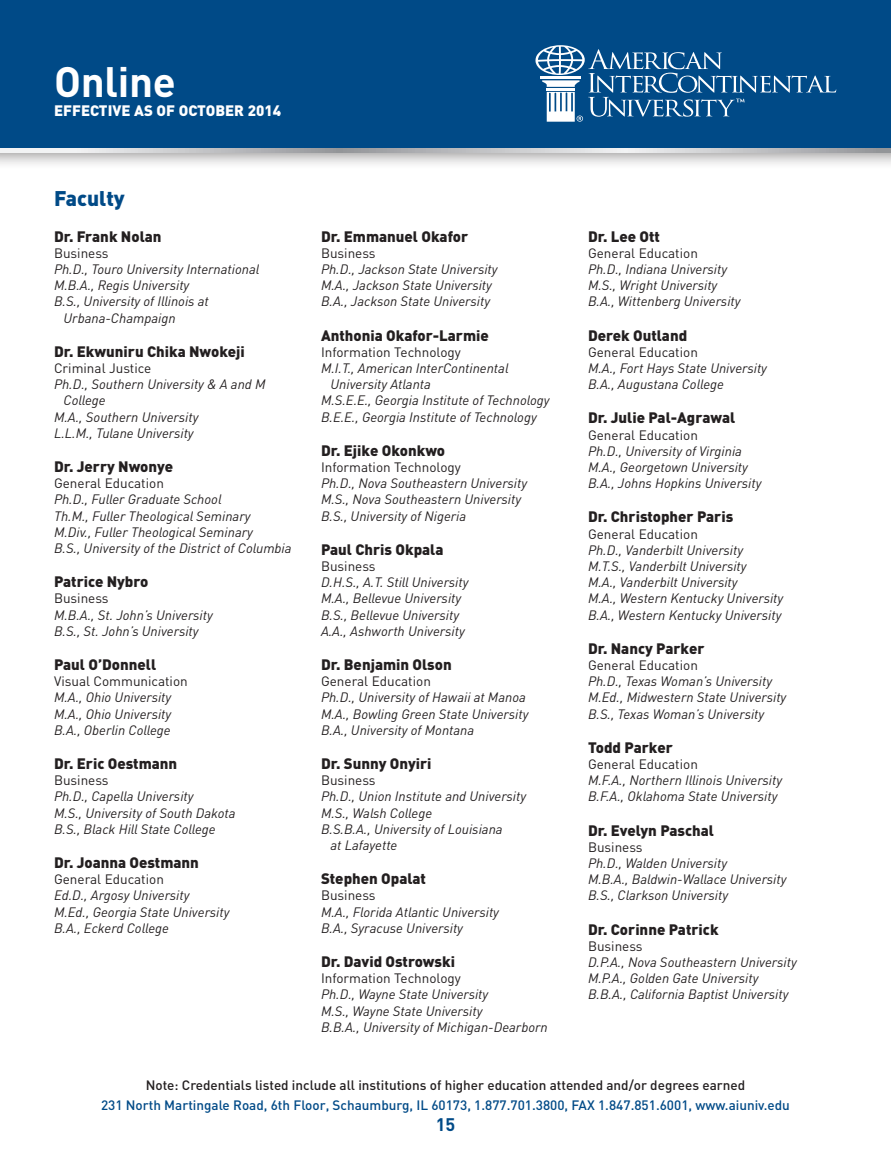
<style>
.page{position:relative;width:891px;height:1161px;background:#fff}
.page>*{position:absolute;margin:0;border:0;box-sizing:border-box;transform-origin:0 0}
.t1{font:700 42px "DIN";letter-spacing:-.005em;color:#fff}
.t2{font:900 21px "DIN";color:#004a87}
.t3{font:700 18px "DIN";color:#004a87}
.t4{font:900 15px "DIN";color:#231f20}
.t5{font:900 15px "DIN";color:#fff}
.t6{font:italic 13.5px/16.2px "DINOT";color:#231f20}
.t7{font:13.5px "DIN";color:#231f20}
.t8{font:500 13.5px "DIN";color:#004a87}
.t9{font:500 13.5px "DIN";color:#231f20}
</style>
<div class="page">
<div style="left:0;top:0;width:891px;height:171px;background:#231f20;opacity:.5"></div>
<div style="left:0;top:0;width:891px;height:149px;background:#004a87"></div>
<svg style="left:536px;top:45px;width:300px;height:77px"></svg>
<svg style="left:0;top:149px;width:891px;height:4px;background:#c5c6c8"></svg>
<h1 class="t1" style="left:54px;top:53px;width:123px">Online</h1>
<p class="t5" style="left:54px;top:101px;width:229px">EFFECTIVE AS OF OCTOBER 2014</p>
<h2 class="t2" style="left:54px;top:184px;width:72px">Faculty</h2>
<p class="t4" style="left:54px;top:226px;width:109px">Dr. Frank Nolan</p>
<p class="t7" style="left:54px;top:245px;width:56px">Business</p>
<p class="t6" style="left:54px;top:261px;width:207px">Ph.D., Touro University International</p>
<p class="t6" style="left:54px;top:277px;width:137px">M.B.A., Regis University</p>
<p class="t6" style="left:54px;top:293px;width:156px">B.S., University of Illinois at</p>
<p class="t6" style="left:64px;top:309px;width:114px">Urbana-Champaign</p>
<p class="t4" style="left:54px;top:341px;width:192px">Dr. Ekwuniru Chika Nwokeji</p>
<p class="t7" style="left:54px;top:361px;width:99px">Criminal Justice</p>
<p class="t6" style="left:54px;top:376px;width:213px">Ph.D., Southern University &amp; A and M</p>
<p class="t6" style="left:64px;top:392px;width:44px">College</p>
<p class="t6" style="left:54px;top:408px;width:146px">M.A., Southern University</p>
<p class="t6" style="left:54px;top:425px;width:141px">L.L.M., Tulane University</p>
<p class="t4" style="left:54px;top:457px;width:121px">Dr. Jerry Nwonye</p>
<p class="t7" style="left:54px;top:476px;width:111px">General Education</p>
<p class="t6" style="left:54px;top:491px;width:239px">Ph.D., Fuller Graduate School<br>Th.M., Fuller Theological Seminary<br>M.Div., Fuller Theological Seminary<br>B.S., University of the District of Columbia</p>
<p class="t4" style="left:54px;top:572px;width:96px">Patrice Nybro</p>
<p class="t7" style="left:54px;top:591px;width:56px">Business</p>
<p class="t6" style="left:54px;top:606px;width:160px">M.B.A., St. John’s University<br>B.S., St. John’s University</p>
<p class="t4" style="left:54px;top:655px;width:104px">Paul O’Donnell</p>
<p class="t7" style="left:54px;top:674px;width:135px">Visual Communication</p>
<p class="t6" style="left:54px;top:689px;width:119px;text-align:justify">M.A., Ohio University M.A., Ohio University B.A., Oberlin College</p>
<p class="t4" style="left:54px;top:754px;width:125px">Dr. Eric Oestmann</p>
<p class="t7" style="left:54px;top:773px;width:56px">Business</p>
<p class="t6" style="left:54px;top:788px;width:183px">Ph.D., Capella University<br>M.S., University of South Dakota<br>B.S., Black Hill State College</p>
<p class="t4" style="left:54px;top:853px;width:146px">Dr. Joanna Oestmann</p>
<p class="t7" style="left:54px;top:872px;width:111px">General Education</p>
<p class="t6" style="left:54px;top:887px;width:177px">Ed.D., Argosy University<br>M.Ed., Georgia State University<br>B.A., Eckerd College</p>
<p class="t4" style="left:321px;top:226px;width:149px">Dr. Emmanuel Okafor</p>
<p class="t7" style="left:321px;top:245px;width:56px">Business</p>
<p class="t6" style="left:321px;top:261px;width:178px">Ph.D., Jackson State University<br>M.A., Jackson State University<br>B.A., Jackson State University</p>
<p class="t4" style="left:321px;top:325px;width:169px">Anthonia Okafor-Larmie</p>
<p class="t7" style="left:321px;top:344px;width:141px">Information Technology</p>
<p class="t6" style="left:321px;top:360px;width:189px">M.I.T., American InterContinental</p>
<p class="t6" style="left:331px;top:376px;width:102px">University Atlanta</p>
<p class="t6" style="left:321px;top:392px;width:230px">M.S.E.E., Georgia Institute of Technology</p>
<p class="t6" style="left:321px;top:408px;width:217px">B.E.E., Georgia Institute of Technology</p>
<p class="t4" style="left:321px;top:440px;width:126px">Dr. Ejike Okonkwo</p>
<p class="t7" style="left:321px;top:460px;width:141px">Information Technology</p>
<p class="t6" style="left:321px;top:475px;width:208px">Ph.D., Nova Southeastern University<br>M.S., Nova Southeastern University<br>B.S., University of Nigeria</p>
<p class="t4" style="left:321px;top:539px;width:124px">Paul Chris Okpala</p>
<p class="t7" style="left:321px;top:559px;width:56px">Business</p>
<p class="t6" style="left:321px;top:574px;width:149px">D.H.S., A.T. Still University<br>M.A., Bellevue University<br>B.S., Bellevue University<br>A.A., Ashworth University</p>
<p class="t4" style="left:321px;top:655px;width:132px">Dr. Benjamin Olson</p>
<p class="t7" style="left:321px;top:674px;width:111px">General Education</p>
<p class="t6" style="left:321px;top:689px;width:209px">Ph.D., University of Hawaii at Manoa<br>M.A., Bowling Green State University<br>B.A., University of Montana</p>
<p class="t4" style="left:321px;top:754px;width:112px">Dr. Sunny Onyiri</p>
<p class="t7" style="left:321px;top:773px;width:56px">Business</p>
<p class="t6" style="left:321px;top:788px;width:207px">Ph.D., Union Institute and University</p>
<p class="t6" style="left:321px;top:804px;width:113px">M.S., Walsh College</p>
<p class="t6" style="left:321px;top:821px;width:183px">B.S.B.A., University of Louisiana</p>
<p class="t6" style="left:331px;top:837px;width:68px">at Lafayette</p>
<p class="t4" style="left:321px;top:869px;width:106px">Stephen Opalat</p>
<p class="t7" style="left:321px;top:888px;width:56px">Business</p>
<p class="t6" style="left:321px;top:903px;width:180px">M.A., Florida Atlantic University<br>B.A., Syracuse University</p>
<p class="t4" style="left:321px;top:952px;width:136px">Dr. David Ostrowski</p>
<p class="t7" style="left:321px;top:971px;width:141px">Information Technology</p>
<p class="t6" style="left:321px;top:986px;width:228px">Ph.D., Wayne State University<br>M.S., Wayne State University<br>B.B.A., University of Michigan-Dearborn</p>
<p class="t4" style="left:588px;top:226px;width:74px">Dr. Lee Ott</p>
<p class="t7" style="left:588px;top:245px;width:111px">General Education</p>
<p class="t6" style="left:588px;top:261px;width:154px">Ph.D., Indiana University<br>M.S., Wright University<br>B.A., Wittenberg University</p>
<p class="t4" style="left:588px;top:325px;width:101px">Derek Outland</p>
<p class="t7" style="left:588px;top:344px;width:111px">General Education</p>
<p class="t6" style="left:588px;top:360px;width:181px">M.A., Fort Hays State University<br>B.A., Augustana College</p>
<p class="t4" style="left:588px;top:408px;width:149px">Dr. Julie Pal-Agrawal</p>
<p class="t7" style="left:588px;top:427px;width:111px">General Education</p>
<p class="t6" style="left:588px;top:443px;width:175px">Ph.D., University of Virginia<br>M.A., Georgetown University<br>B.A., Johns Hopkins University</p>
<p class="t4" style="left:588px;top:507px;width:147px">Dr. Christopher Paris</p>
<p class="t7" style="left:588px;top:526px;width:111px">General Education</p>
<p class="t6" style="left:588px;top:542px;width:197px">Ph.D., Vanderbilt University<br>M.T.S., Vanderbilt University<br>M.A., Vanderbilt University<br>M.A., Western Kentucky University<br>B.A., Western Kentucky University</p>
<p class="t4" style="left:588px;top:638px;width:118px">Dr. Nancy Parker</p>
<p class="t7" style="left:588px;top:658px;width:111px">General Education</p>
<p class="t6" style="left:588px;top:673px;width:200px">Ph.D., Texas Woman’s University<br>M.Ed., Midwestern State University<br>B.S., Texas Woman’s University</p>
<p class="t4" style="left:588px;top:737px;width:86px">Todd Parker</p>
<p class="t7" style="left:588px;top:757px;width:111px">General Education</p>
<p class="t6" style="left:588px;top:772px;width:196px">M.F.A., Northern Illinois University<br>B.F.A., Oklahoma State University</p>
<p class="t4" style="left:588px;top:820px;width:128px">Dr. Evelyn Paschal</p>
<p class="t7" style="left:588px;top:839px;width:56px">Business</p>
<p class="t6" style="left:588px;top:855px;width:200px">Ph.D., Walden University<br>M.B.A., Baldwin-Wallace University<br>B.S., Clarkson University</p>
<p class="t4" style="left:588px;top:919px;width:132px">Dr. Corinne Patrick</p>
<p class="t7" style="left:588px;top:938px;width:56px">Business</p>
<p class="t6" style="left:588px;top:954px;width:210px">D.P.A., Nova Southeastern University<br>M.P.A., Golden Gate University<br>B.B.A., California Baptist University</p>
<p class="t9" style="left:146px;top:1077px;width:601px">Note: Credentials listed include all institutions of higher education attended and/or degrees earned</p>
<p class="t8" style="left:101px;top:1096px;width:690px">231 North Martingale Road, 6th Floor, Schaumburg, IL 60173, 1.877.701.3800, FAX 1.847.851.6001, www.aiuniv.edu</p>
<h3 class="t3" style="left:436px;top:1113px;width:21px">15</h3>
</div>
